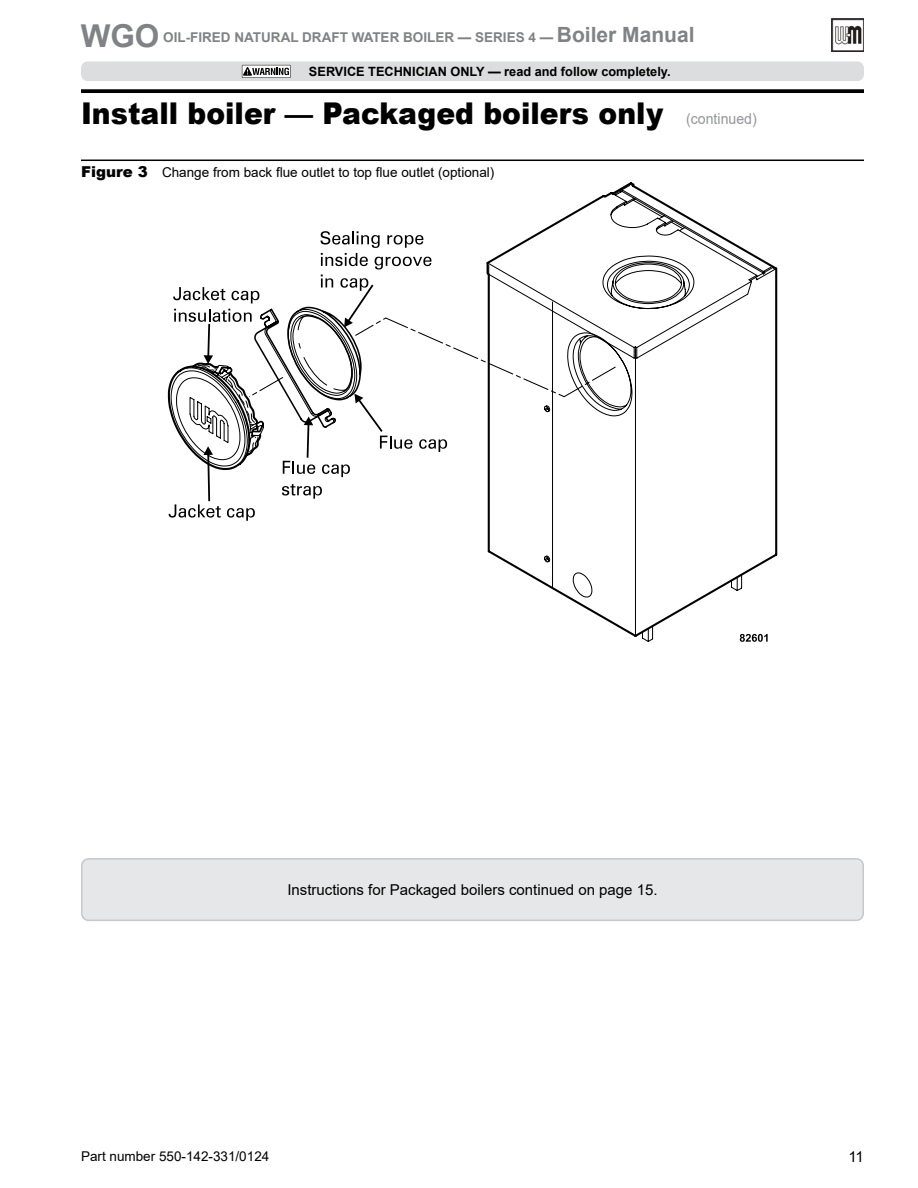
<style>
.page{position:relative;width:918px;height:1188px;background:#fff}
.page>*{position:absolute;margin:0;border:0;box-sizing:border-box;transform-origin:0 0}
.t1{font:700 31.5px "Arial";color:#808285}
.t2{font:900 30px "Arial";color:#000;scale:.94 1}
.t3{font:15px "Arial";color:#000}
.t4{font:13.5px "Arial";color:#000}
.t5{font:700 13.5px "Arial";color:#808285}
.t6{font:700 12.75px "Arial";color:#000}
.s1{font-size:21px}
.s2{font-weight:400;font-size:15px;color:#939598}
.s3{font-weight:900;font-size:15px}
</style>
<div class="page">
<div style="left:81px;top:61px;width:783px;height:20px;background:#dcddde;border-radius:7px"></div>
<svg style="left:242px;top:65px;width:49px;height:13px"></svg>
<svg style="left:81px;top:89px;width:783px;height:4px;background:#111"></svg>
<hr style="left:81px;top:160px;width:783px;height:1px;background:#000">
<svg style="left:740px;top:639px;width:28px;height:3px"></svg>
<svg style="left:167px;top:182px;width:611px;height:457px"></svg>
<svg style="left:663px;top:220px;width:11px;height:7px"></svg>
<svg style="left:169px;top:231px;width:466px;height:290px"></svg>
<div style="left:82px;top:859px;width:781px;height:61px;background:#e6e7e8;border-radius:7px"></div>
<div style="left:81px;top:858px;width:783px;height:63px;border:2px solid #c7c8ca;border-radius:7px"></div>
<img style="left:831px;top:18px;width:33px;height:33px">
<h1 class="t1" style="left:81px;top:14px;width:80px">WGO</h1>
<p class="t5" style="left:163px;top:28px;width:533px">OIL-FIRED NATURAL DRAFT WATER BOILER — SERIES 4 — <span class="s1">Boiler Manual</span></p>
<p class="t6" style="left:309px;top:62px;width:363px">SERVICE TECHNICIAN ONLY — read and follow completely.</p>
<h2 class="t2" style="left:81px;top:91px;width:720px">Install boiler — Packaged boilers only <span class="s2">(continued)</span></h2>
<p class="t4" style="left:81px;top:163px;width:415px"><span class="s3">Figure 3</span> Change from back flue outlet to top flue outlet (optional)</p>
<p class="t3" style="left:287px;top:879px;width:372px">Instructions for Packaged boilers continued on page 15.</p>
<p class="t4" style="left:81px;top:1147px;width:190px">Part number 550-142-331/0124</p>
<p class="t3" style="left:848px;top:1147px;width:17px">11</p>
</div>
